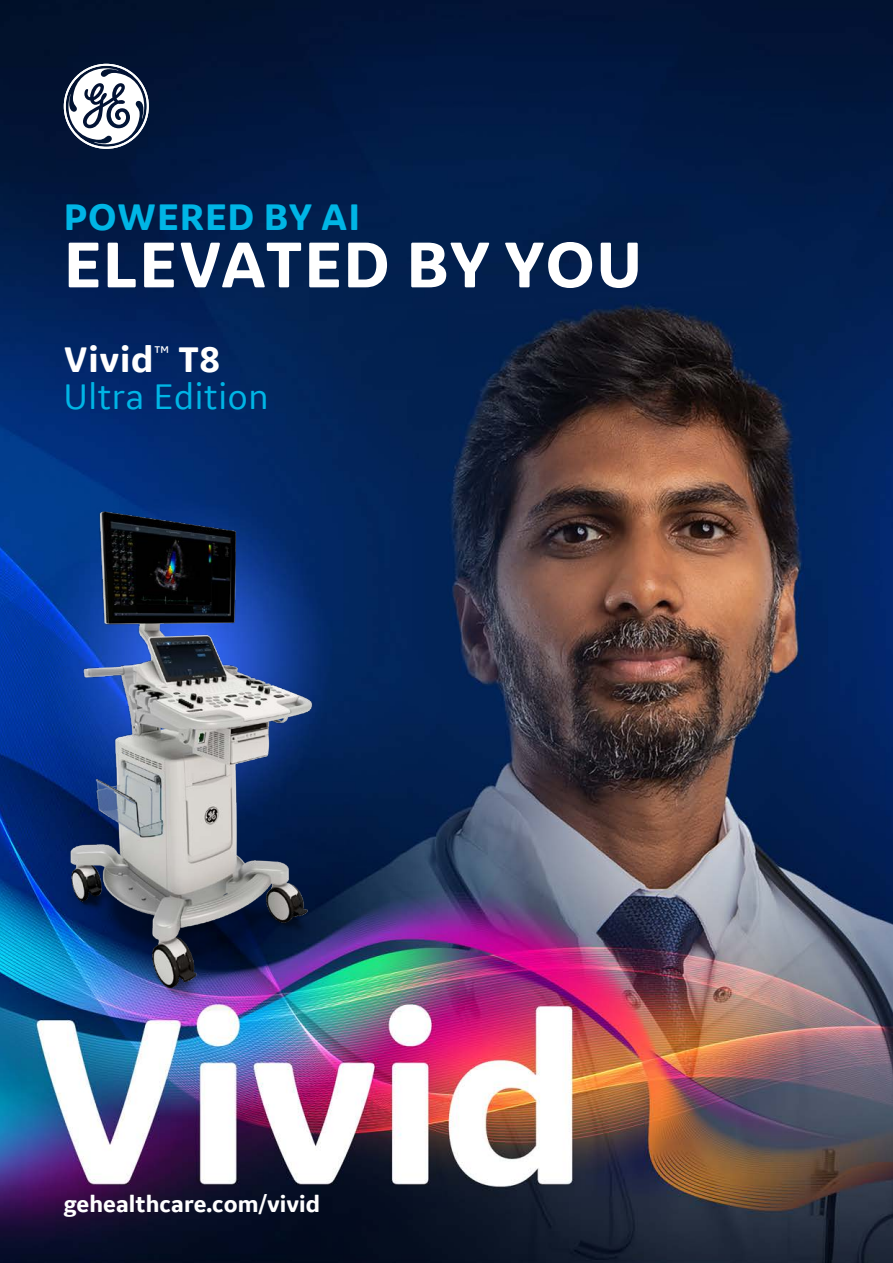
<style>
.page{position:relative;width:893px;height:1263px;background:#fff}
.page>*{position:absolute;margin:0;border:0;box-sizing:border-box;transform-origin:0 0}
.t1{font:700 67.5px "GE Inspira Sans";letter-spacing:.02em;color:#fff}
.t2{font:700 39px "GE Inspira Sans";letter-spacing:.02em;color:#00b5e5}
.t3{font:37.5px/37.5px "GE Inspira Sans";letter-spacing:.02em;color:#00b5e5}
.t4{font:700 24px "GE Inspira Sans";color:#fff}
.s1{font-weight:700;color:#fff}
</style>
<div class="page">
<img style="left:0;top:0;width:893px;height:1263px">
<img style="left:0;top:451px;width:480px;height:559px">
<svg style="left:64px;top:64px;width:85px;height:85px"></svg>
<h2 class="t2" style="left:64px;top:192px;width:298px">POWERED BY AI</h2>
<h1 class="t1" style="left:64px;top:223px;width:580px">ELEVATED BY YOU</h1>
<h3 class="t3" style="left:64px;top:339px;width:206px"><span class="s1">Vivid</span><sup>™</sup> <span class="s1">T8<br></span>Ultra Edition</h3>
<p class="t4" style="left:64px;top:1189px;width:258px">gehealthcare.com/vivid</p>
</div>
